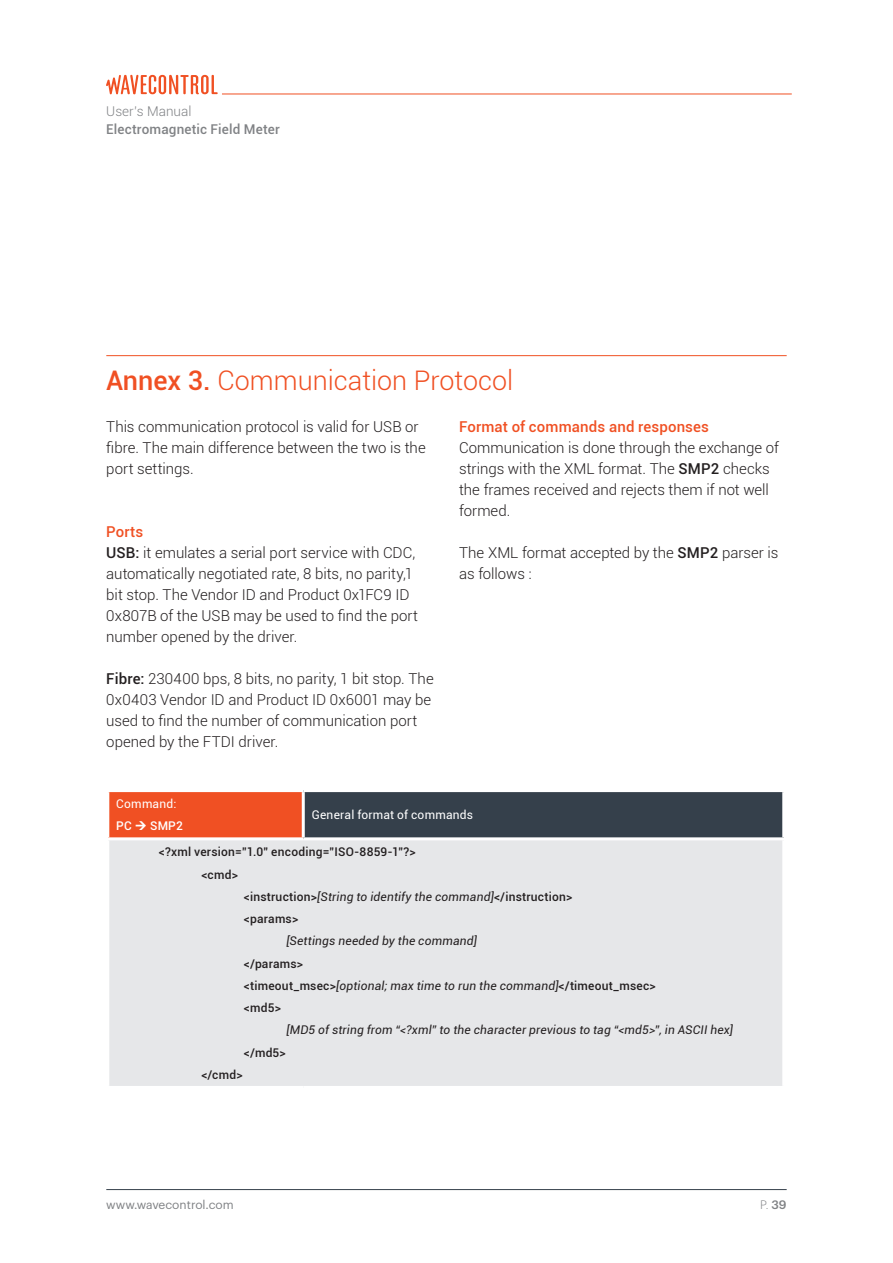
<style>
.page{position:relative;width:893px;height:1263px;background:#fff}
.page>*{position:absolute;margin:0;border:0;box-sizing:border-box;transform-origin:0 0}
.titolet_s_n{font:300 27px "Roboto";color:#f05023}
.text_primera_negreta{font:300 15px/21px "Roboto";color:#231f20}
.txt_2{font:300 15px/21px "Roboto";color:#231f20}
.subtitol_taronja_s_n{font:500 15px "Roboto";letter-spacing:.01em;color:#f05023}
.t1{font:500 13.5px "Roboto";letter-spacing:.015em;color:#808285}
.t2{font:300 13.5px "Roboto";letter-spacing:.005em;color:#808285}
.taula_2{font:italic 12px "Roboto";letter-spacing:.015em;color:#231f20}
.taula_2-2{font:500 12px "Roboto";letter-spacing:.015em;color:#231f20}
.taula_2_bl{font:12px "Roboto";letter-spacing:.02em;color:#fff}
.t3{font:12px "Graphik";color:#808285}
.taula_2_bl-2{font:500 12px "Roboto";letter-spacing:.02em;color:#fff}
.t4{font:300 12px "Graphik";color:#808285}
.s1{font-weight:500}
.s2{font-weight:500;font-style:normal}
</style>
<div class="page">
<hr style="left:106px;top:1189px;width:681px;height:1px;background:#35404b">
<hr style="left:222px;top:94px;width:570px;height:1px;background:#f05023">
<svg style="left:106px;top:75px;width:112px;height:19px"></svg>
<hr style="left:106px;top:355px;width:681px;height:1px;background:#f05023">
<div style="left:108px;top:790px;width:195px;height:49px;background:#f05023"></div>
<div style="left:303px;top:790px;width:481px;height:49px;background:#35404b"></div>
<div style="left:108px;top:839px;width:676px;height:248px;background:#e6e7e9"></div>
<hr style="left:106px;top:789px;width:197px;height:3px;background:#fff">
<hr style="left:106px;top:792px;width:3px;height:45px;background:#fff">
<hr style="left:106px;top:840px;width:3px;height:246px;background:#fff">
<hr style="left:106px;top:1086px;width:197px;height:3px;background:#fff">
<hr style="left:303px;top:1086px;width:482px;height:3px;background:#fff">
<hr style="left:303px;top:789px;width:482px;height:3px;background:#fff">
<hr style="left:302px;top:792px;width:3px;height:45px;background:#fff">
<hr style="left:782px;top:792px;width:3px;height:45px;background:#fff">
<hr style="left:106px;top:837px;width:197px;height:3px;background:#fff">
<hr style="left:303px;top:837px;width:482px;height:3px;background:#fff">
<hr style="left:782px;top:840px;width:3px;height:246px;background:#fff">
<p class="t2" style="left:106px;top:102px;width:87px">User’s Manual</p>
<p class="t1" style="left:106px;top:120px;width:175px">Electromagnetic Field Meter</p>
<p class="titolet_s_n" style="left:106px;top:362px;width:408px"><span class="s1">Annex 3.</span> Communication Protocol</p>
<p class="txt_2" style="left:106px;top:416px;width:321px">This communication protocol is valid for USB or fibre. The main difference between the two is the port settings.</p>
<p class="subtitol_taronja_s_n" style="left:459px;top:416px;width:251px">Format of commands and responses</p>
<p class="txt_2" style="left:459px;top:437px;width:321px">Communication is done through the exchange of strings with the XML format. The <span class="s1">SMP2</span> checks the frames received and rejects them if not well formed.</p>
<p class="txt_2" style="left:459px;top:542px;width:321px">The XML format accepted by the <span class="s1">SMP2</span> parser is as follows :</p>
<p class="subtitol_taronja_s_n" style="left:106px;top:521px;width:38px">Ports</p>
<p class="text_primera_negreta" style="left:106px;top:542px;width:313px"><span class="s1">USB:</span> it emulates a serial port service with CDC, automatically negotiated rate, 8 bits, no parity,1 bit stop. The Vendor ID and Product 0x1FC9 ID 0x807B of the USB may be used to find the port number opened by the driver.</p>
<p class="text_primera_negreta" style="left:106px;top:668px;width:329px"><span class="s1">Fibre:</span> 230400 bps, 8 bits, no parity, 1 bit stop. The 0x0403 Vendor ID and Product ID 0x6001 may be used to find the number of communication port opened by the FTDI driver.</p>
<p class="taula_2_bl" style="left:116px;top:795px;width:62px">Command:</p>
<p class="taula_2_bl-2" style="left:116px;top:818px;width:17px">PC</p>
<p class="taula_2_bl-2" style="left:150px;top:818px;width:34px">SMP2</p>
<p class="taula_2_bl" style="left:312px;top:806px;width:163px">General format of commands</p>
<p class="taula_2-2" style="left:159px;top:844px;width:259px">&lt;?xml version=”1.0” encoding=”ISO-8859-1”?&gt;</p>
<p class="taula_2-2" style="left:201px;top:866px;width:38px">&lt;cmd&gt;</p>
<p class="taula_2" style="left:244px;top:888px;width:330px"><span class="s2">&lt;instruction&gt;</span>[String to identify the command]<span class="s2">&lt;/instruction&gt;</span></p>
<p class="taula_2-2" style="left:244px;top:910px;width:56px">&lt;params&gt;</p>
<p class="taula_2" style="left:286px;top:933px;width:192px">[Settings needed by the command]</p>
<p class="taula_2-2" style="left:244px;top:955px;width:61px">&lt;/params&gt;</p>
<p class="taula_2" style="left:244px;top:977px;width:413px"><span class="s2">&lt;timeout_msec&gt;</span>[optional; max time to run the command]<span class="s2">&lt;/timeout_msec&gt;</span></p>
<p class="taula_2-2" style="left:244px;top:999px;width:39px">&lt;md5&gt;</p>
<p class="taula_2" style="left:286px;top:1022px;width:448px">[MD5 of string from “&lt;?xml” to the character previous to tag “&lt;md5&gt;”, in ASCII hex]</p>
<p class="taula_2-2" style="left:244px;top:1044px;width:43px">&lt;/md5&gt;</p>
<p class="taula_2-2" style="left:201px;top:1066px;width:43px">&lt;/cmd&gt;</p>
<p class="t3" style="left:106px;top:1196px;width:129px">www.wavecontrol.com</p>
<p class="t4" style="left:760px;top:1196px;width:28px">P. <span class="s1">39</span></p>
</div>
